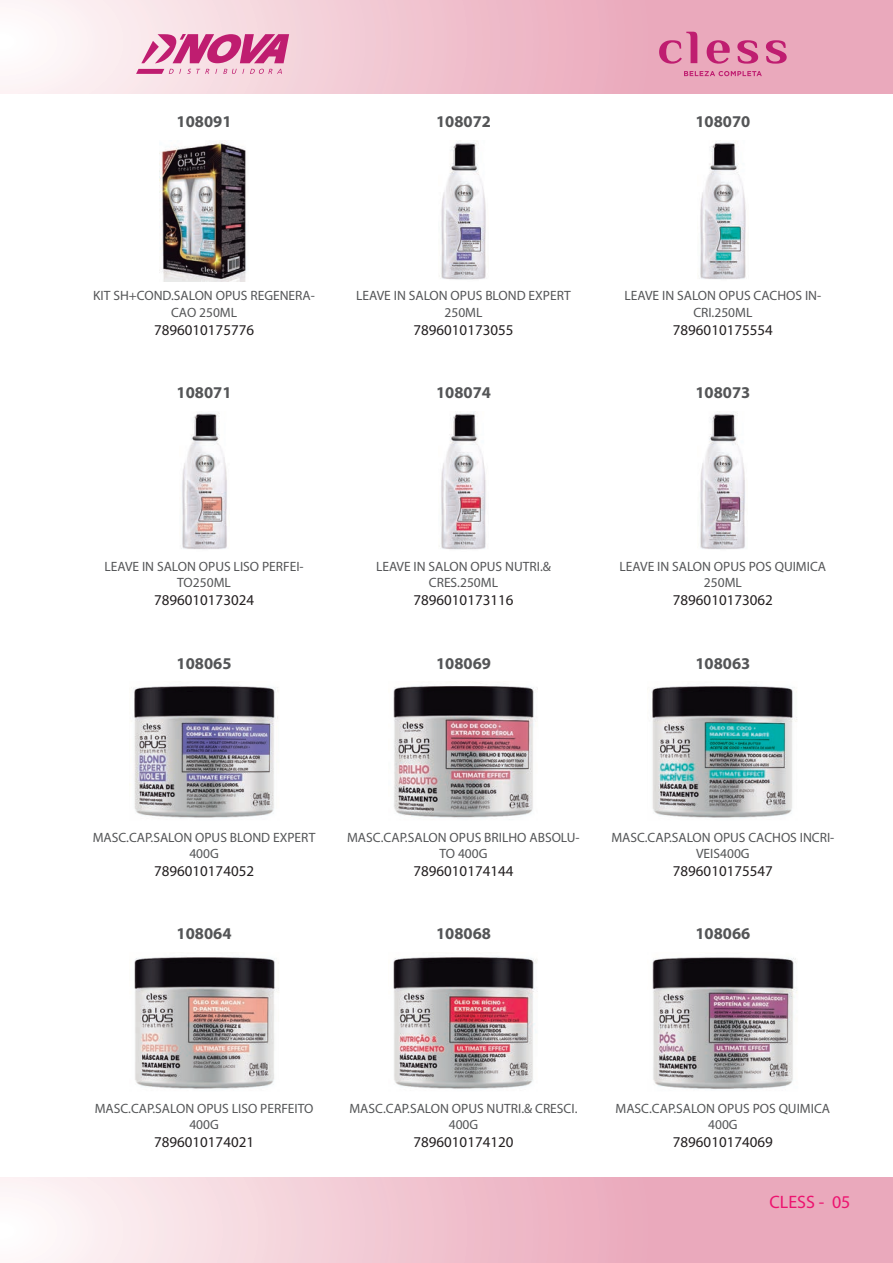
<style>
.page{position:relative;width:893px;height:1263px;background:#fff}
.page>*{position:absolute;margin:0;border:0;box-sizing:border-box;transform-origin:0 0}
.t1{font:18px "Myriad Pro";color:#ed136f}
.t2{font:700 16.5px "Myriad Pro";color:#545557}
.t3{font:15px "Myriad Pro";color:#231f20}
.t4{font:13.5px/16.2px "Myriad Pro";color:#545557;text-align:center}
</style>
<div class="page">
<svg style="left:0;top:0;width:893px;height:94px;background:#f1c5d1"></svg>
<svg style="left:0;top:1177px;width:893px;height:86px;background:#f1c6d2"></svg>
<svg style="left:141px;top:34px;width:148px;height:29px;background:#d56b9e"></svg>
<svg style="left:187px;top:69px;width:22px;height:5px"></svg>
<svg style="left:223px;top:69px;width:21px;height:5px"></svg>
<svg style="left:250px;top:69px;width:32px;height:5px"></svg>
<svg style="left:136px;top:69px;width:45px;height:5px"></svg>
<svg style="left:659px;top:32px;width:38px;height:32px"></svg>
<svg style="left:707px;top:40px;width:23px;height:24px"></svg>
<svg style="left:737px;top:40px;width:21px;height:24px"></svg>
<svg style="left:766px;top:40px;width:21px;height:24px"></svg>
<svg style="left:684px;top:71px;width:78px;height:5px"></svg>
<img style="left:159px;top:140px;width:88px;height:141px">
<img style="left:441px;top:140px;width:45px;height:140px">
<img style="left:700px;top:140px;width:46px;height:139px">
<img style="left:182px;top:411px;width:45px;height:139px">
<img style="left:441px;top:411px;width:45px;height:139px">
<img style="left:700px;top:411px;width:45px;height:139px">
<img style="left:129px;top:686px;width:150px;height:132px">
<img style="left:393px;top:683px;width:145px;height:135px">
<img style="left:651px;top:686px;width:146px;height:132px">
<img style="left:134px;top:957px;width:141px;height:132px">
<img style="left:393px;top:956px;width:144px;height:133px">
<img style="left:652px;top:957px;width:145px;height:133px">
<p class="t2" style="left:177px;top:111px;width:56px">108091</p>
<p class="t2" style="left:436px;top:111px;width:56px">108072</p>
<p class="t2" style="left:695px;top:111px;width:56px">108070</p>
<p class="t4" style="left:93px;top:287px;width:223px">KIT SH+COND.SALON OPUS REGENERA-<br>CAO 250ML</p>
<p class="t3" style="left:154px;top:320px;width:102px">7896010175776</p>
<p class="t2" style="left:177px;top:382px;width:56px">108071</p>
<p class="t4" style="left:356px;top:287px;width:216px">LEAVE IN SALON OPUS BLOND EXPERT<br>250ML</p>
<p class="t3" style="left:413px;top:320px;width:102px">7896010173055</p>
<p class="t2" style="left:436px;top:382px;width:56px">108074</p>
<p class="t4" style="left:624px;top:287px;width:198px">LEAVE IN SALON OPUS CACHOS IN-<br>CRI.250ML</p>
<p class="t3" style="left:673px;top:320px;width:102px">7896010175554</p>
<p class="t2" style="left:695px;top:382px;width:56px">108073</p>
<p class="t4" style="left:104px;top:558px;width:201px">LEAVE IN SALON OPUS LISO PERFEI-<br>TO250ML</p>
<p class="t3" style="left:154px;top:591px;width:102px">7896010173024</p>
<p class="t2" style="left:177px;top:652px;width:56px">108065</p>
<p class="t4" style="left:376px;top:558px;width:176px">LEAVE IN SALON OPUS NUTRI.&amp;<br>CRES.250ML</p>
<p class="t3" style="left:413px;top:591px;width:102px">7896010173116</p>
<p class="t2" style="left:436px;top:652px;width:56px">108069</p>
<p class="t4" style="left:620px;top:558px;width:208px">LEAVE IN SALON OPUS POS QUIMICA<br>250ML</p>
<p class="t3" style="left:673px;top:591px;width:102px">7896010173062</p>
<p class="t2" style="left:695px;top:652px;width:56px">108063</p>
<p class="t4" style="left:93px;top:829px;width:224px">MASC.CAP.SALON OPUS BLOND EXPERT<br>400G</p>
<p class="t3" style="left:154px;top:862px;width:102px">7896010174052</p>
<p class="t2" style="left:177px;top:923px;width:56px">108064</p>
<p class="t4" style="left:347px;top:829px;width:234px">MASC.CAP.SALON OPUS BRILHO ABSOLU-<br>TO 400G</p>
<p class="t3" style="left:413px;top:862px;width:102px">7896010174144</p>
<p class="t2" style="left:436px;top:923px;width:56px">108068</p>
<p class="t4" style="left:611px;top:829px;width:225px">MASC.CAP.SALON OPUS CACHOS INCRI-<br>VEIS400G</p>
<p class="t3" style="left:673px;top:862px;width:102px">7896010175547</p>
<p class="t2" style="left:695px;top:923px;width:56px">108066</p>
<p class="t4" style="left:95px;top:1100px;width:220px">MASC.CAP.SALON OPUS LISO PERFEITO<br>400G</p>
<p class="t3" style="left:154px;top:1132px;width:102px">7896010174021</p>
<p class="t4" style="left:350px;top:1100px;width:229px">MASC.CAP.SALON OPUS NUTRI.&amp; CRESCI.<br>400G</p>
<p class="t3" style="left:413px;top:1132px;width:102px">7896010174120</p>
<p class="t4" style="left:616px;top:1100px;width:216px">MASC.CAP.SALON OPUS POS QUIMICA<br>400G</p>
<p class="t3" style="left:673px;top:1132px;width:102px">7896010174069</p>
<h1 class="t1" style="left:769px;top:1191px;width:82px">CLESS - 05</h1>
</div>
